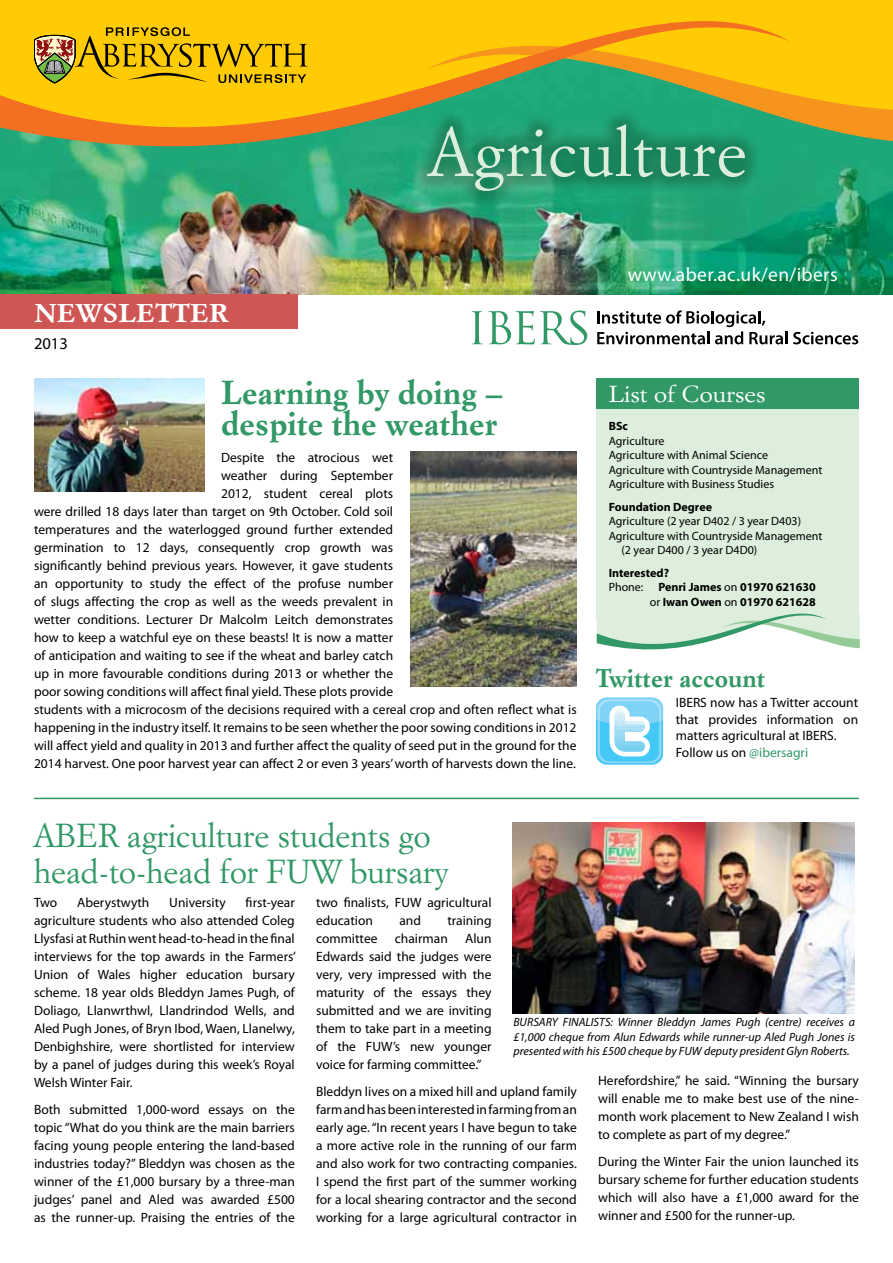
<style>
.page{position:relative;width:893px;height:1263px;background:#fff}
.page>*{position:absolute;margin:0;border:0;box-sizing:border-box;transform-origin:0 0}
.t1{font:67.5px "Italian Garamond BT";letter-spacing:.02em;color:#ddeedc}
.t2{font:33px/36px "Italian Garamond BT";color:#319866}
.t3{font:700 33px/31.5px "Italian Garamond BT";color:#319866}
.t4{font:700 25.5px "Italian Garamond BT";color:#319866}
.t5{font:700 25.5px "Italian Garamond BT";color:#fff;scale:1.1 1}
.t6{font:22.95px "Italian Garamond BT";color:#fff;scale:1.11 1}
.t7{font:19.5px "Myriad Pro";letter-spacing:.02em;color:#fff}
.t8{font:16.5px "Myriad Pro";color:#000}
.t9{font:13.5px/18px "Myriad Pro";color:#000;text-align:justify}
.t10{font:12px/14.4px "Myriad Pro";color:#000}
.t11{font:italic 12px/14.4px "Myriad Pro";color:#000;text-align:justify}
.t12{font:700 12px "Myriad Pro";color:#000}
.s1{font-weight:400}
.s2{color:#319866}
</style>
<div class="page">
<img style="left:0;top:142px;width:893px;height:153px">
<svg style="left:791px;top:1px;width:102px;height:141px;background:#edbd12"></svg>
<svg style="left:0;top:0;width:791px;height:224px;background:#a6af38"></svg>
<div style="left:410px;top:108px;width:352px;height:101px;background:#134e2f;opacity:.4"></div>
<div style="left:0;top:295px;width:297px;height:34px;background:#ce5655"></div>
<svg style="left:34px;top:27px;width:274px;height:56px;background:#cfa60d"></svg>
<svg style="left:472px;top:310px;width:115px;height:35px"></svg>
<svg style="left:597px;top:310px;width:190px;height:34px"></svg>
<svg style="left:793px;top:332px;width:65px;height:12px"></svg>
<div style="left:596px;top:378px;width:263px;height:31px;background:#319866"></div>
<div style="left:596px;top:409px;width:263px;height:209px;background:#ddeedc"></div>
<svg style="left:597px;top:613px;width:263px;height:37px"></svg>
<img style="left:513px;top:823px;width:341px;height:190px">
<img style="left:410px;top:451px;width:166px;height:236px">
<img style="left:34px;top:378px;width:170px;height:114px">
<div style="left:596px;top:698px;width:67px;height:67px;background:#44c8f5;border-radius:11px"></div>
<svg style="left:596px;top:698px;width:67px;height:65px"></svg>
<hr style="left:34px;top:798px;width:825px;height:1px;background:#319866">
<h1 class="t1" style="left:429px;top:111px;width:320px">Agriculture</h1>
<h3 class="t5" style="left:34px;top:297px;width:178px">NEWSLETTER</h3>
<p class="t8" style="left:34px;top:333px;width:35px">2013</p>
<h2 class="t3" style="left:221px;top:376px;width:283px">Learning by doing – despite the weather</h2>
<p class="t9" style="left:221px;top:448px;width:174px">Despite the atrocious wet</p>
<p class="t9" style="left:221px;top:466px;width:174px">weather during September</p>
<p class="t9" style="left:221px;top:484px;width:174px">2012, student cereal plots</p>
<p class="t9" style="left:34px;top:502px;width:361px">were drilled 18 days later than target on 9th October. Cold soil</p>
<p class="t9" style="left:34px;top:520px;width:361px">temperatures and the waterlogged ground further extended</p>
<p class="t9" style="left:34px;top:538px;width:361px">germination to 12 days, consequently crop growth was</p>
<p class="t9" style="left:34px;top:556px;width:361px">significantly behind previous years. However, it gave students</p>
<p class="t9" style="left:34px;top:574px;width:361px">an opportunity to study the effect of the profuse number</p>
<p class="t9" style="left:34px;top:592px;width:361px">of slugs affecting the crop as well as the weeds prevalent in</p>
<p class="t9" style="left:34px;top:610px;width:361px">wetter conditions. Lecturer Dr Malcolm Leitch demonstrates</p>
<p class="t9" style="left:34px;top:628px;width:361px">how to keep a watchful eye on these beasts! It is now a matter</p>
<p class="t9" style="left:34px;top:646px;width:361px">of anticipation and waiting to see if the wheat and barley catch</p>
<p class="t9" style="left:34px;top:664px;width:361px">up in more favourable conditions during 2013 or whether the</p>
<p class="t9" style="left:34px;top:682px;width:361px">poor sowing conditions will affect final yield. These plots provide</p>
<p class="t9" style="left:34px;top:700px;width:544px">students with a microcosm of the decisions required with a cereal crop and often reflect what is</p>
<p class="t9" style="left:34px;top:718px;width:544px">happening in the industry itself. It remains to be seen whether the poor sowing conditions in 2012</p>
<p class="t9" style="left:34px;top:736px;width:544px">will affect yield and quality in 2013 and further affect the quality of seed put in the ground for the</p>
<p class="t9" style="left:34px;top:754px;width:543px">2014 harvest. One poor harvest year can affect 2 or even 3 years’ worth of harvests down the line.</p>
<h3 class="t7" style="left:628px;top:262px;width:212px">www.aber.ac.uk/en/ibers</h3>
<h3 class="t6" style="left:609px;top:380px;width:143px">List of Courses</h3>
<p class="t12" style="left:609px;top:418px;width:21px">BSc</p>
<p class="t10" style="left:609px;top:433px;width:215px">Agriculture<br>Agriculture with Animal Science<br>Agriculture with Countryside Management<br>Agriculture with Business Studies</p>
<p class="t12" style="left:609px;top:499px;width:105px">Foundation Degree</p>
<p class="t10" style="left:609px;top:514px;width:194px">Agriculture (2 year D402 / 3 year D403)</p>
<p class="t10" style="left:609px;top:528px;width:215px">Agriculture with Countryside Management</p>
<p class="t10" style="left:621px;top:543px;width:137px">(2 year D400 / 3 year D4D0)</p>
<p class="t12" style="left:609px;top:565px;width:62px">Interested?</p>
<p class="t12" style="left:609px;top:579px;width:208px"><span class="s1">Phone:</span> Penri James <span class="s1">on</span> 01970 621630</p>
<p class="t12" style="left:650px;top:594px;width:167px"><span class="s1">or</span> Iwan Owen <span class="s1">on</span> 01970 621628</p>
<h3 class="t4" style="left:596px;top:662px;width:171px">Twitter account</h3>
<p class="t9" style="left:676px;top:694px;width:184px;line-height:16.5px;text-align:left">IBERS now has a Twitter account that provides information on matters agricultural at IBERS.<br>Follow us on <span class="s2">@ibersagri</span></p>
<h2 class="t2" style="left:34px;top:817px;width:416px">ABER agriculture students go head-to-head for FUW bursary</h2>
<p class="t9" style="left:34px;top:893px;width:263px;text-indent:212px">first-year agriculture students who also attended Coleg Llysfasi at Ruthin went head-to-head in the final interviews for the top awards in the Farmers’ Union of Wales higher education bursary scheme. 18 year olds Bleddyn James Pugh, of Doliago, Llanwrthwl, Llandrindod Wells, and Aled Pugh Jones, of Bryn Ibod, Waen, Llanelwy, Denbighshire, were shortlisted for interview by a panel of judges during this week’s Royal Welsh Winter Fair.</p>
<p class="t9" style="left:34px;top:1100px;width:262px">Both submitted 1,000-word essays on the topic “What do you think are the main barriers facing young people entering the land-based industries today?” Bleddyn was chosen as the winner of the £1,000 bursary by a three-man judges’ panel and Aled was awarded £500 as the runner-up. Praising the entries of the</p>
<p class="t9" style="left:34px;top:893px;width:25px">Two</p>
<p class="t9" style="left:77px;top:893px;width:74px">Aberystwyth</p>
<p class="t9" style="left:169px;top:893px;width:58px">University</p>
<p class="t9" style="left:316px;top:893px;width:177px">two finalists, FUW agricultural education</p>
<p class="t9" style="left:399px;top:911px;width:23px">and</p>
<p class="t9" style="left:447px;top:911px;width:46px">training</p>
<p class="t9" style="left:316px;top:929px;width:177px;text-indent:149px">Alun Edwards said the judges were very, very impressed with the maturity of the essays they submitted and we are inviting them to take part in a meeting of the FUW’s new younger voice for farming committee.”</p>
<p class="t9" style="left:316px;top:1082px;width:262px">Bleddyn lives on a mixed hill and upland family farm and has been interested in farming from an early age. “In recent years I have begun to take a more active role in the running of our farm and also work for two contracting companies.<br>I spend the first part of the summer working for a local shearing contractor and the second working for a large agricultural contractor in</p>
<p class="t9" style="left:598px;top:1071px;width:262px">Herefordshire,” he said. “Winning the bursary will enable me to make best use of the nine&shy;month work placement to New Zealand I wish to complete as part of my degree.”</p>
<p class="t9" style="left:316px;top:929px;width:63px">committee</p>
<p class="t9" style="left:395px;top:929px;width:54px">chairman</p>
<p class="t11" style="left:513px;top:1015px;width:343px">BURSARY FINALISTS: Winner Bleddyn James Pugh (centre) receives a £1,000 cheque from Alun Edwards while runner-up Aled Pugh Jones is presented with his £500 cheque by FUW deputy president Glyn Roberts.</p>
<p class="t9" style="left:598px;top:1152px;width:262px">During the Winter Fair the union launched its bursary scheme for further education students which will also have a £1,000 award for the winner and £500 for the runner-up.</p>
</div>
